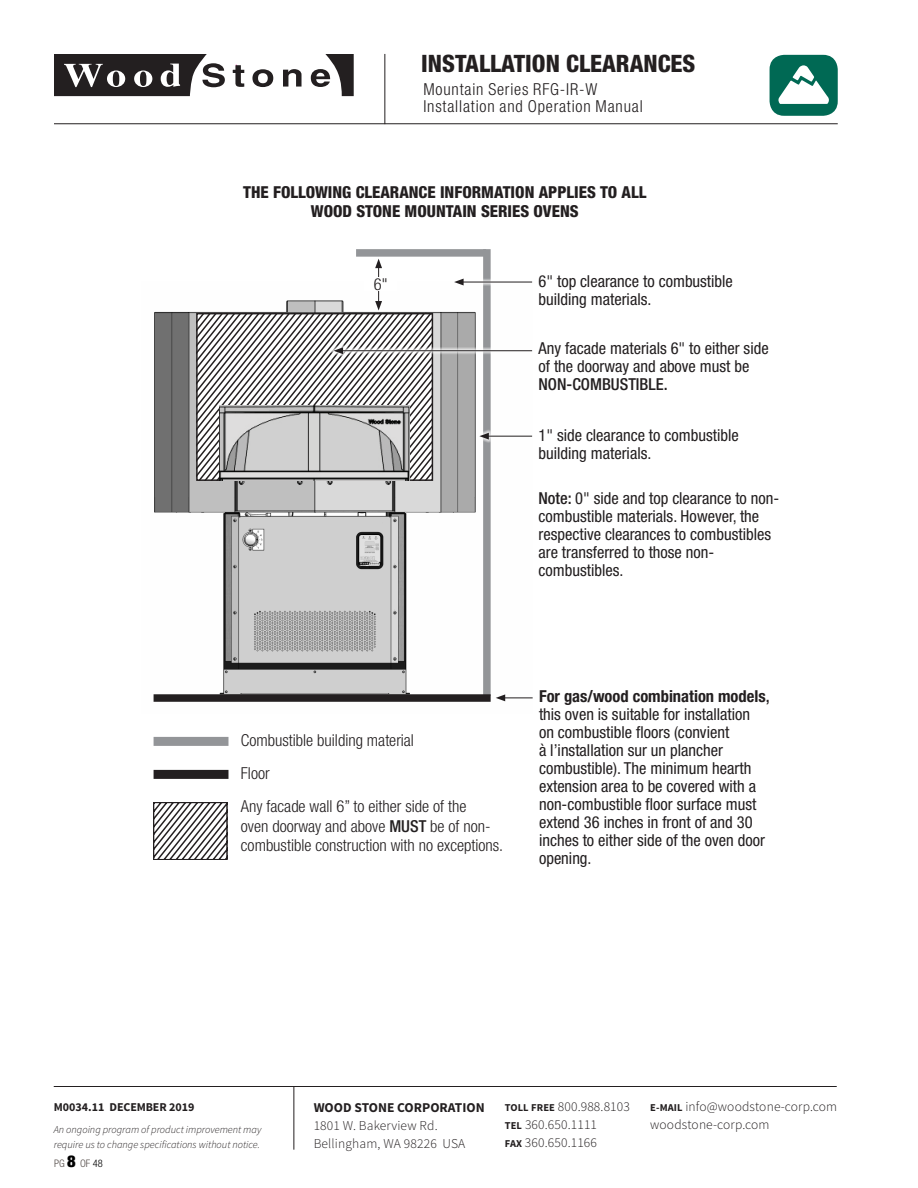
<style>
.page{position:relative;width:918px;height:1188px;background:#fff}
.page>*{position:absolute;margin:0;border:0;box-sizing:border-box;transform-origin:0 0}
.t1{font:800 condensed 24px "Helvetica Neue LT Std";color:#231f20}
.callouts{font:condensed 16.5px/18px "Helvetica Neue LT Std";color:#231f20}
.body_Numbered_list{font:condensed 16.5px/18px "Helvetica Neue LT Std";color:#231f20}
.body_Justified_-_t{font:300 condensed 16.5px/19.5px "Helvetica Neue LT Std";color:#231f20}
.page_head{font:800 condensed 16.5px/19.5px "Helvetica Neue LT Std";color:#231f20;text-align:center}
.body_Justified_-_t-2{font:300 condensed 16.5px/17.2px "Helvetica Neue LT Std";letter-spacing:.05em;color:#231f20}
.body_Flush_Left{font:300 condensed 16.5px "Helvetica Neue LT Std";color:#231f20}
.t2{font:300 13.5px/18px "Source Sans Pro";letter-spacing:.01em;color:#231f20}
.t3{font:700 13.5px "Source Sans Pro";color:#231f20}
.t4{font:700 12px "Source Sans Pro";color:#231f20}
.t5{font:italic 300 10.5px/15px "Source Sans Pro";color:#231f20}
.t6{font:300 condensed 10.35px "Helvetica Neue LT Std";color:#524a47}
.s1{font-weight:500}
.s2{font-weight:700}
.s3{font-weight:900;font-size:16.35px;color:#000}
.s4{color:#000}
.s5{font-weight:700;font-size:10.5px}
</style>
<div class="page">
<hr style="left:54px;top:123px;width:784px;height:1px;background:#231f20">
<svg style="left:233px;top:65px;width:11px;height:22px"></svg>
<svg style="left:54px;top:54px;width:171px;height:42px"></svg>
<svg style="left:252px;top:69px;width:21px;height:18px"></svg>
<svg style="left:283px;top:69px;width:19px;height:18px"></svg>
<svg style="left:311px;top:54px;width:43px;height:42px"></svg>
<hr style="left:384px;top:54px;width:1px;height:70px;background:#231f20">
<hr style="left:54px;top:1086px;width:783px;height:1px;background:#231f20">
<hr style="left:293px;top:1087px;width:1px;height:63px;background:#231f20">
<div style="left:770px;top:55px;width:68px;height:61px;background:#006954;border-radius:15px"></div>
<svg style="left:778px;top:65px;width:51px;height:39px"></svg>
<img style="left:153px;top:291px;width:323px;height:411px">
<hr style="left:378px;top:266px;width:1px;height:37px;background:#231f20">
<svg style="left:375px;top:259px;width:7px;height:9px"></svg>
<div style="left:483px;top:249px;width:8px;height:447px;background:#939598"></div>
<div style="left:356px;top:249px;width:130px;height:8px;background:#939598"></div>
<div style="left:154px;top:694px;width:337px;height:8px;background:#231f20"></div>
<div style="left:365px;top:278px;width:32px;height:13px;background:#fff"></div>
<svg style="left:462px;top:275px;width:71px;height:14px"></svg>
<hr style="left:461px;top:282px;width:71px;height:1px;background:#231f20">
<svg style="left:454px;top:279px;width:10px;height:6px"></svg>
<svg style="left:432px;top:344px;width:101px;height:14px"></svg>
<hr style="left:341px;top:350px;width:191px;height:1px;background:#231f20">
<svg style="left:197px;top:301px;width:235px;height:179px"></svg>
<svg style="left:483px;top:429px;width:50px;height:14px"></svg>
<hr style="left:486px;top:436px;width:46px;height:1px;background:#231f20">
<svg style="left:479px;top:433px;width:10px;height:7px"></svg>
<hr style="left:503px;top:698px;width:30px;height:1px;background:#231f20">
<svg style="left:496px;top:694px;width:9px;height:7px"></svg>
<div style="left:154px;top:737px;width:74px;height:9px;background:#939598"></div>
<div style="left:154px;top:770px;width:74px;height:9px;background:#231f20"></div>
<svg style="left:154px;top:802px;width:73px;height:58px"></svg>
<p class="t1" style="left:421px;top:48px;width:276px">INSTALLATION CLEARANCES</p>
<p class="body_Justified_-_t-2" style="left:423px;top:80px;width:221px">Mountain Series RFG-IR-W<br>Installation and Operation Manual</p>
<p class="page_head" style="left:243px;top:182px;width:405px">THE FOLLOWING CLEARANCE INFORMATION APPLIES TO ALL<br>WOOD STONE MOUNTAIN SERIES OVENS</p>
<p class="body_Flush_Left" style="left:374px;top:275px;width:15px">6"</p>
<p class="callouts" style="left:538px;top:272px;width:196px">6" top clearance to combustible building materials.</p>
<p class="callouts" style="left:538px;top:339px;width:232px">Any facade materials 6" to either side of the doorway and above must be<br><span class="s1">NON-COMBUSTIBLE.</span></p>
<p class="callouts" style="left:538px;top:426px;width:202px">1" side clearance to combustible building materials.</p>
<p class="callouts" style="left:538px;top:489px;width:242px"><span class="s1">Note:</span> 0" side and top clearance to non&shy;combustible materials. However, the respective clearances to combustibles are transferred to those non&shy;combustibles.</p>
<p class="body_Flush_Left" style="left:241px;top:731px;width:175px">Combustible building material</p>
<p class="body_Flush_Left" style="left:241px;top:764px;width:30px">Floor</p>
<p class="body_Justified_-_t" style="left:241px;top:797px;width:261px">Any facade wall 6” to either side of the<br>oven doorway and above <span class="s1">MUST</span> be of non&shy;combustible construction with no exceptions.</p>
<p class="body_Numbered_list" style="left:539px;top:687px;width:232px"><span class="s2">For gas/wood combination models</span><span class="s1">, </span>this oven is suitable for installation<br>on combustible floors (convient<br>à l’installation sur un plancher combustible). The minimum hearth extension area to be covered with a non-combustible floor surface must extend 36 inches in front of and 30 inches to either side of the oven door opening.</p>
<p class="t4" style="left:54px;top:1099px;width:142px">M0034.11 DECEMBER 2019</p>
<p class="t5" style="left:54px;top:1122px;width:209px">An ongoing program of product improvement may require us to change specifications without notice.</p>
<p class="t6" style="left:54px;top:1158px;width:50px">PG <span class="s3">8</span> OF <span class="s4">48</span></p>
<p class="t3" style="left:314px;top:1098px;width:173px">WOOD STONE CORPORATION</p>
<p class="t2" style="left:314px;top:1116px;width:153px">1801 W. Bakerview Rd.<br>Bellingham, WA 98226 USA</p>
<p class="t2" style="left:505px;top:1098px;width:127px"><span class="s5">TOLL FREE</span> 800.988.8103<br><span class="s5">TEL</span> 360.650.1111<br><span class="s5">FAX</span> 360.650.1166</p>
<p class="t2" style="left:650px;top:1098px;width:189px"><span class="s5">E-MAIL</span> info@woodstone-corp.com woodstone-corp.com</p>
</div>
